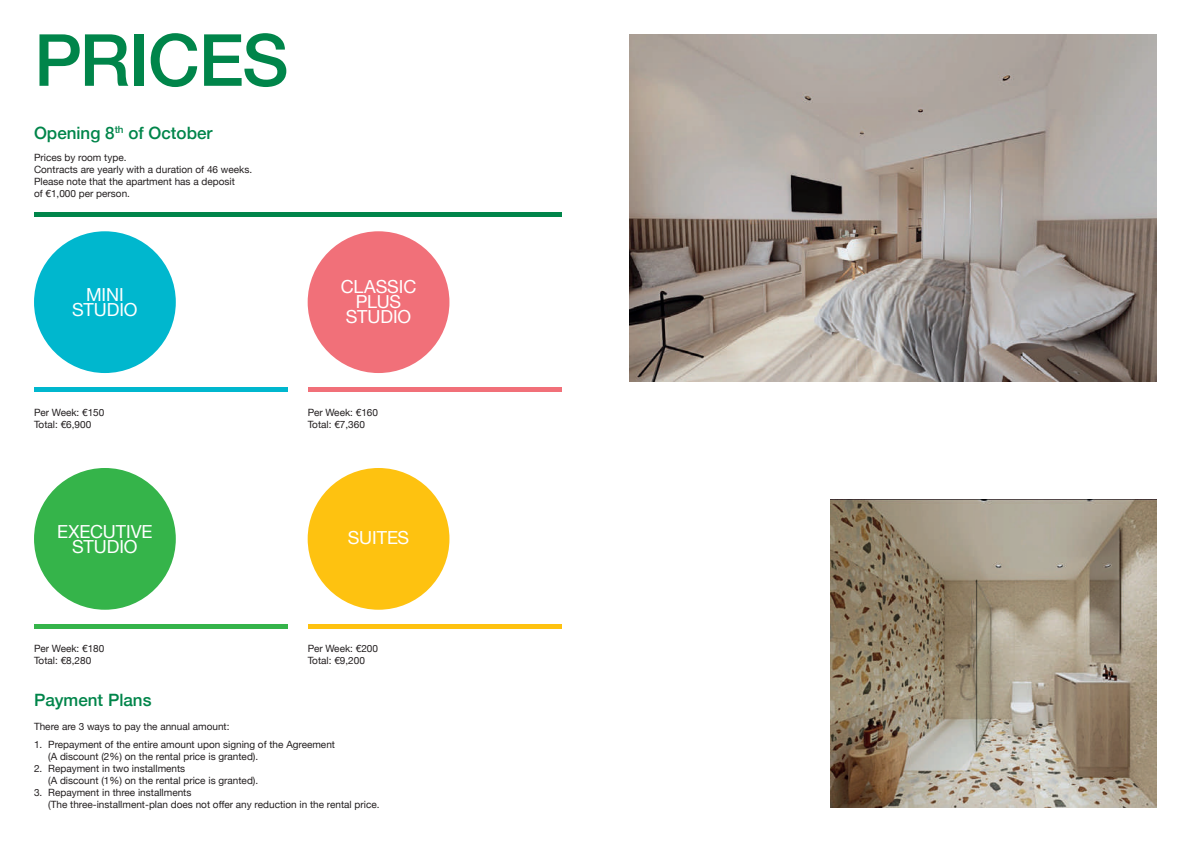
<style>
.page{position:relative;width:1191px;height:842px;background:#fff}
.page>*{position:absolute;margin:0;border:0;box-sizing:border-box;transform-origin:0 0}
.t1{font:500 72px "Helvetica Neue";letter-spacing:-.02em;color:#00854a}
.t2{font:18px/15px "Helvetica Neue";letter-spacing:-.005em;color:#fff;text-align:center}
.t3{font:500 17px "Helvetica Neue";color:#00854a}
.t4{font:10px/12px "Helvetica Neue";color:#231f20}
</style>
<div class="page">
<div style="left:34px;top:231px;width:142px;height:142px;background:#00b7ce;border-radius:50%"></div>
<div style="left:34px;top:468px;width:142px;height:142px;background:#35b44a;border-radius:50%"></div>
<div style="left:308px;top:231px;width:141px;height:142px;background:#f17079;border-radius:50%"></div>
<div style="left:308px;top:468px;width:141px;height:142px;background:#fec210;border-radius:50%"></div>
<div style="left:34px;top:387px;width:254px;height:5px;background:#00b7ce"></div>
<div style="left:34px;top:212px;width:527px;height:5px;background:#00854a"></div>
<div style="left:34px;top:624px;width:254px;height:5px;background:#35b44a"></div>
<div style="left:308px;top:387px;width:253px;height:5px;background:#f17079"></div>
<div style="left:308px;top:624px;width:253px;height:5px;background:#fec210"></div>
<img style="left:629px;top:34px;width:528px;height:347px">
<img style="left:831px;top:499px;width:326px;height:309px">
<h1 class="t1" style="left:34px;top:2px;width:256px">PRICES</h1>
<h3 class="t3" style="left:34px;top:119px;width:180px">Opening 8<sup>th</sup> of October</h3>
<p class="t4" style="left:34px;top:152px;width:220px">Prices by room type.<br>Contracts are yearly with a duration of 46 weeks.<br>Please note that the apartment has a deposit<br>of €1,000 per person.</p>
<h2 class="t2" style="left:72px;top:288px;width:67px">MINI<br>STUDIO</h2>
<p class="t4" style="left:34px;top:407px;width:72px">Per Week: €150<br>Total: €6,900</p>
<h2 class="t2" style="left:57px;top:525px;width:97px">EXECUTIVE<br>STUDIO</h2>
<p class="t4" style="left:34px;top:643px;width:72px">Per Week: €180<br>Total: €8,280</p>
<h2 class="t2" style="left:341px;top:280px;width:77px">CLASSIC<br>PLUS<br>STUDIO</h2>
<p class="t4" style="left:308px;top:407px;width:72px">Per Week: €160<br>Total: €7,360</p>
<h2 class="t2" style="left:348px;top:531px;width:63px">SUITES</h2>
<p class="t4" style="left:308px;top:643px;width:72px">Per Week: €200<br>Total: €9,200</p>
<h3 class="t3" style="left:34px;top:686px;width:119px">Payment Plans</h3>
<p class="t4" style="left:34px;top:721px;width:197px">There are 3 ways to pay the annual amount:</p>
<p class="t4" style="left:48px;top:739px;width:288px;text-indent:-14px">1. Prepayment of the entire amount upon signing of the Agreement (A discount (2%) on the rental price is granted).</p>
<p class="t4" style="left:48px;top:763px;width:212px;text-indent:-14px">2. Repayment in two installments<br>(A discount (1%) on the rental price is granted).</p>
<p class="t4" style="left:48px;top:787px;width:333px;text-indent:-14px">3. Repayment in three installments<br>(The three-installment-plan does not offer any reduction in the rental price.</p>
</div>
